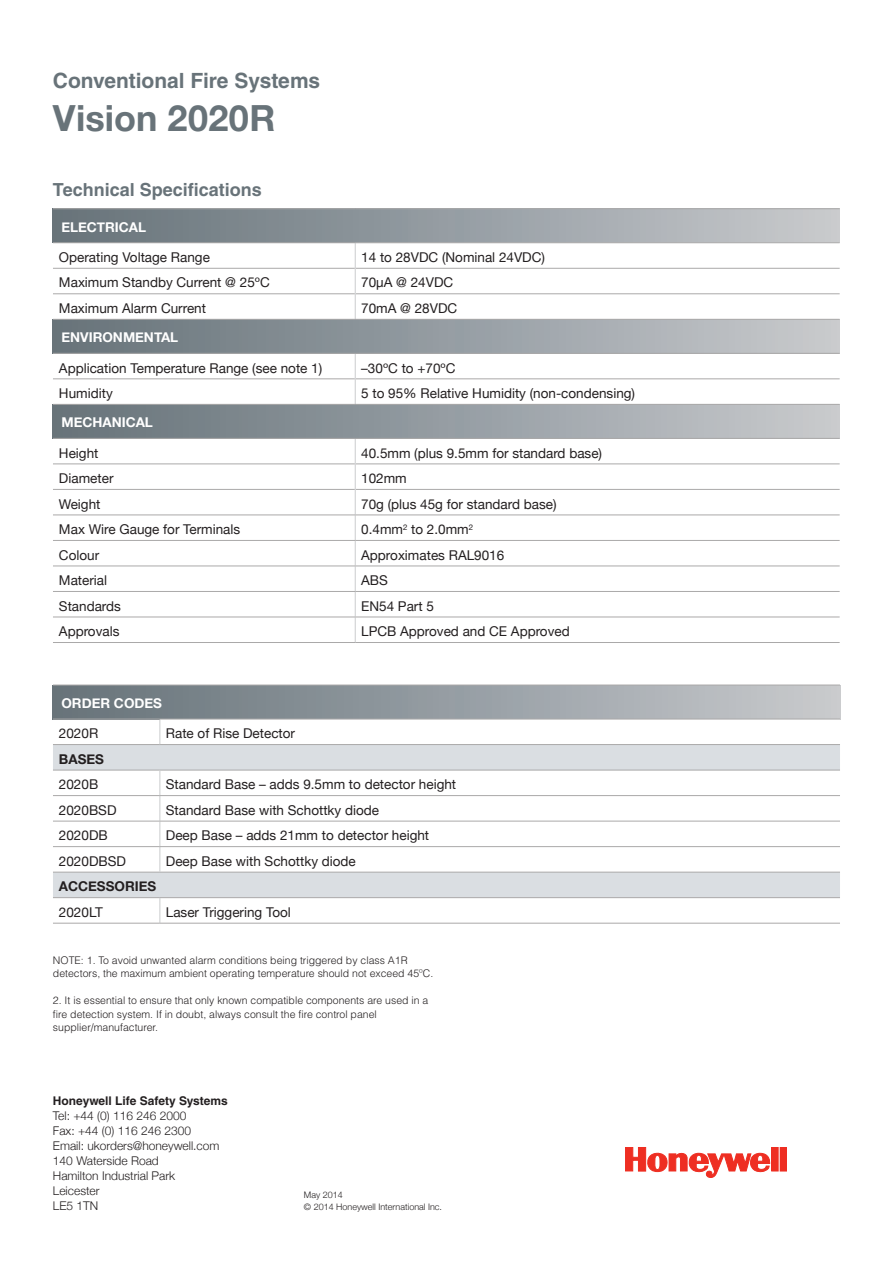
<style>
.page{position:relative;width:893px;height:1263px;background:#fff}
.page>*{position:absolute;margin:0;border:0;box-sizing:border-box;transform-origin:0 0}
.t1{font:700 36px "Helvetica Neue";letter-spacing:.01em;color:#687379}
.t2{font:700 21px "Helvetica LT Std";letter-spacing:-.005em;color:#687379}
.t3{font:700 18px "Helvetica LT Std";color:#687379}
.t4{font:13.5px "Helvetica Neue";color:#231f20}
.t5{font:700 13.5px "Helvetica Neue";color:#fff}
.t6{font:700 13.5px "Helvetica Neue";color:#231f20}
.t7{font:300 12px/15px "Helvetica Neue";color:#231f20}
.t8{font:700 12px "Helvetica LT Std";color:#231f20}
.t9{font:300 10.5px/13.5px "Helvetica LT Std";color:#231f20}
.t10{font:300 9px/12px "Helvetica Neue";color:#231f20}
</style>
<div class="page">
<div style="left:53px;top:209px;width:787px;height:34px;background:linear-gradient(to right,#657279,#c8cacd)"></div>
<svg style="left:53px;top:243px;width:787px;height:271px"></svg>
<div style="left:53px;top:319px;width:787px;height:34px;background:linear-gradient(to right,#657279,#c8cacd)"></div>
<div style="left:53px;top:404px;width:787px;height:34px;background:linear-gradient(to right,#657279,#c8cacd)"></div>
<hr style="left:53px;top:268px;width:302px;height:1px;background:#aaa9a9">
<hr style="left:53px;top:293px;width:302px;height:1px;background:#aaa9a9">
<hr style="left:53px;top:378px;width:302px;height:1px;background:#aaa9a9">
<hr style="left:53px;top:463px;width:302px;height:1px;background:#aaa9a9">
<hr style="left:356px;top:463px;width:484px;height:1px;background:#aaa9a9">
<hr style="left:53px;top:489px;width:302px;height:1px;background:#aaa9a9">
<hr style="left:356px;top:489px;width:484px;height:1px;background:#aaa9a9">
<hr style="left:356px;top:268px;width:484px;height:1px;background:#aaa9a9">
<hr style="left:356px;top:293px;width:484px;height:1px;background:#aaa9a9">
<hr style="left:356px;top:378px;width:484px;height:1px;background:#aaa9a9">
<svg style="left:355px;top:243px;width:1px;height:76px"></svg>
<svg style="left:355px;top:354px;width:1px;height:50px"></svg>
<svg style="left:355px;top:439px;width:1px;height:203px"></svg>
<hr style="left:53px;top:540px;width:302px;height:1px;background:#aaa9a9">
<hr style="left:355px;top:540px;width:485px;height:1px;background:#aaa9a9">
<hr style="left:53px;top:566px;width:302px;height:1px;background:#aaa9a9">
<hr style="left:355px;top:566px;width:485px;height:1px;background:#aaa9a9">
<hr style="left:53px;top:591px;width:302px;height:1px;background:#aaa9a9">
<hr style="left:355px;top:591px;width:485px;height:1px;background:#aaa9a9">
<hr style="left:53px;top:617px;width:302px;height:1px;background:#aaa9a9">
<hr style="left:355px;top:617px;width:485px;height:1px;background:#aaa9a9">
<hr style="left:53px;top:642px;width:302px;height:1px;background:#aaa9a9">
<hr style="left:355px;top:642px;width:485px;height:1px;background:#aaa9a9">
<hr style="left:53px;top:514px;width:302px;height:1px;background:#aaa9a9">
<hr style="left:355px;top:514px;width:485px;height:1px;background:#aaa9a9">
<hr style="left:53px;top:208px;width:302px;height:1px;background:#aaa9a9">
<hr style="left:355px;top:208px;width:485px;height:1px;background:#aaa9a9">
<hr style="left:53px;top:242px;width:302px;height:1px;background:#aaa9a9">
<hr style="left:355px;top:242px;width:485px;height:1px;background:#aaa9a9">
<hr style="left:53px;top:404px;width:302px;height:1px;background:#aaa9a9">
<hr style="left:355px;top:404px;width:485px;height:1px;background:#aaa9a9">
<hr style="left:53px;top:438px;width:302px;height:1px;background:#aaa9a9">
<hr style="left:355px;top:438px;width:485px;height:1px;background:#aaa9a9">
<hr style="left:53px;top:319px;width:302px;height:1px;background:#aaa9a9">
<hr style="left:355px;top:319px;width:485px;height:1px;background:#aaa9a9">
<hr style="left:53px;top:353px;width:302px;height:1px;background:#aaa9a9">
<hr style="left:355px;top:353px;width:485px;height:1px;background:#aaa9a9">
<div style="left:53px;top:685px;width:787px;height:34px;background:linear-gradient(to right,#657279,#c8cacd)"></div>
<svg style="left:160px;top:720px;width:680px;height:203px"></svg>
<svg style="left:53px;top:745px;width:787px;height:152px"></svg>
<hr style="left:53px;top:744px;width:107px;height:1px;background:#aaa9a9">
<hr style="left:53px;top:770px;width:107px;height:1px;background:#aaa9a9">
<hr style="left:53px;top:872px;width:107px;height:1px;background:#aaa9a9">
<hr style="left:53px;top:897px;width:107px;height:1px;background:#aaa9a9">
<hr style="left:160px;top:744px;width:680px;height:1px;background:#aaa9a9">
<hr style="left:160px;top:770px;width:680px;height:1px;background:#aaa9a9">
<hr style="left:160px;top:872px;width:680px;height:1px;background:#aaa9a9">
<hr style="left:160px;top:897px;width:680px;height:1px;background:#aaa9a9">
<svg style="left:159px;top:720px;width:1px;height:24px"></svg>
<svg style="left:159px;top:770px;width:1px;height:102px"></svg>
<svg style="left:159px;top:898px;width:1px;height:25px"></svg>
<hr style="left:53px;top:685px;width:107px;height:1px;background:#aaa9a9">
<hr style="left:160px;top:685px;width:680px;height:1px;background:#aaa9a9">
<hr style="left:53px;top:719px;width:107px;height:1px;background:#aaa9a9">
<hr style="left:160px;top:719px;width:680px;height:1px;background:#aaa9a9">
<hr style="left:53px;top:795px;width:107px;height:1px;background:#aaa9a9">
<hr style="left:160px;top:795px;width:680px;height:1px;background:#aaa9a9">
<hr style="left:53px;top:821px;width:107px;height:1px;background:#aaa9a9">
<hr style="left:160px;top:821px;width:680px;height:1px;background:#aaa9a9">
<hr style="left:53px;top:846px;width:107px;height:1px;background:#aaa9a9">
<hr style="left:160px;top:846px;width:680px;height:1px;background:#aaa9a9">
<hr style="left:53px;top:923px;width:107px;height:1px;background:#aaa9a9">
<hr style="left:160px;top:923px;width:680px;height:1px;background:#aaa9a9">
<svg style="left:625px;top:1147px;width:145px;height:31px"></svg>
<div style="left:772px;top:1147px;width:6px;height:24px;background:#ee2e22"></div>
<div style="left:771px;top:1147px;width:7px;height:24px;border:1px solid #ee2e22"></div>
<div style="left:780px;top:1147px;width:7px;height:24px;background:#ee2e22"></div>
<h2 class="t2" style="left:53px;top:68px;width:269px">Conventional Fire Systems</h2>
<h1 class="t1" style="left:53px;top:96px;width:224px">Vision 2020R</h1>
<h3 class="t3" style="left:53px;top:178px;width:210px">Technical Specifications</h3>
<p class="t5" style="left:61px;top:219px;width:86px">ELECTRICAL</p>
<p class="t4" style="left:59px;top:249px;width:153px">Operating Voltage Range</p>
<p class="t4" style="left:361px;top:249px;width:185px">14 to 28VDC (Nominal 24VDC)</p>
<p class="t4" style="left:59px;top:275px;width:212px">Maximum Standby Current @ 25ºC</p>
<p class="t4" style="left:361px;top:275px;width:94px">70μA @ 24VDC</p>
<p class="t4" style="left:59px;top:300px;width:149px">Maximum Alarm Current</p>
<p class="t4" style="left:361px;top:300px;width:98px">70mA @ 28VDC</p>
<p class="t5" style="left:61px;top:329px;width:118px">ENVIRONMENTAL</p>
<p class="t4" style="left:59px;top:360px;width:265px">Application Temperature Range (see note 1)</p>
<p class="t4" style="left:361px;top:360px;width:96px">–30ºC to +70ºC</p>
<p class="t4" style="left:59px;top:385px;width:55px">Humidity</p>
<p class="t4" style="left:361px;top:385px;width:275px">5 to 95% Relative Humidity (non-condensing)</p>
<p class="t5" style="left:61px;top:414px;width:93px">MECHANICAL</p>
<p class="t4" style="left:59px;top:445px;width:41px">Height</p>
<p class="t4" style="left:361px;top:445px;width:242px">40.5mm (plus 9.5mm for standard base)</p>
<p class="t4" style="left:59px;top:470px;width:56px">Diameter</p>
<p class="t4" style="left:361px;top:470px;width:47px">102mm</p>
<p class="t4" style="left:59px;top:496px;width:43px">Weight</p>
<p class="t4" style="left:361px;top:496px;width:197px">70g (plus 45g for standard base)</p>
<p class="t4" style="left:59px;top:521px;width:183px">Max Wire Gauge for Terminals</p>
<p class="t4" style="left:361px;top:521px;width:113px">0.4mm<sup>2</sup> to 2.0mm<sup>2</sup></p>
<p class="t4" style="left:59px;top:547px;width:42px">Colour</p>
<p class="t4" style="left:361px;top:547px;width:145px">Approximates RAL9016</p>
<p class="t4" style="left:59px;top:572px;width:50px">Material</p>
<p class="t4" style="left:361px;top:572px;width:28px">ABS</p>
<p class="t4" style="left:59px;top:598px;width:64px">Standards</p>
<p class="t4" style="left:361px;top:598px;width:74px">EN54 Part 5</p>
<p class="t4" style="left:59px;top:623px;width:62px">Approvals</p>
<p class="t4" style="left:361px;top:623px;width:210px">LPCB Approved and CE Approved</p>
<p class="t5" style="left:61px;top:695px;width:102px">ORDER CODES</p>
<p class="t4" style="left:59px;top:725px;width:41px">2020R</p>
<p class="t4" style="left:166px;top:725px;width:131px">Rate of Rise Detector</p>
<p class="t6" style="left:59px;top:751px;width:47px">BASES</p>
<p class="t4" style="left:59px;top:776px;width:41px">2020B</p>
<p class="t4" style="left:166px;top:776px;width:292px">Standard Base – adds 9.5mm to detector height</p>
<p class="t4" style="left:59px;top:802px;width:59px">2020BSD</p>
<p class="t4" style="left:166px;top:802px;width:215px">Standard Base with Schottky diode</p>
<p class="t4" style="left:59px;top:827px;width:50px">2020DB</p>
<p class="t4" style="left:166px;top:827px;width:265px">Deep Base – adds 21mm to detector height</p>
<p class="t4" style="left:59px;top:853px;width:69px">2020DBSD</p>
<p class="t4" style="left:166px;top:853px;width:192px">Deep Base with Schottky diode</p>
<p class="t6" style="left:59px;top:878px;width:99px">ACCESSORIES</p>
<p class="t4" style="left:59px;top:904px;width:46px">2020LT</p>
<p class="t4" style="left:166px;top:904px;width:126px">Laser Triggering Tool</p>
<p class="t9" style="left:53px;top:953px;width:382px">NOTE: 1. To avoid unwanted alarm conditions being triggered by class A1R detectors, the maximum ambient operating temperature should not exceed 45ºC.</p>
<p class="t9" style="left:53px;top:993px;width:377px">2. It is essential to ensure that only known compatible components are used in a fire detection system. If in doubt, always consult the fire control panel supplier/manufacturer.</p>
<p class="t8" style="left:53px;top:1093px;width:176px">Honeywell Life Safety Systems</p>
<p class="t7" style="left:53px;top:1108px;width:168px">Tel: +44 (0) 116 246 2000<br>Fax: +44 (0) 116 246 2300<br>Email: ukorders@honeywell.com<br>140 Waterside Road<br>Hamilton Industrial Park<br>Leicester<br>LE5 1TN</p>
<p class="t10" style="left:304px;top:1188px;width:140px">May 2014<br>© 2014 Honeywell International Inc.</p>
</div>
